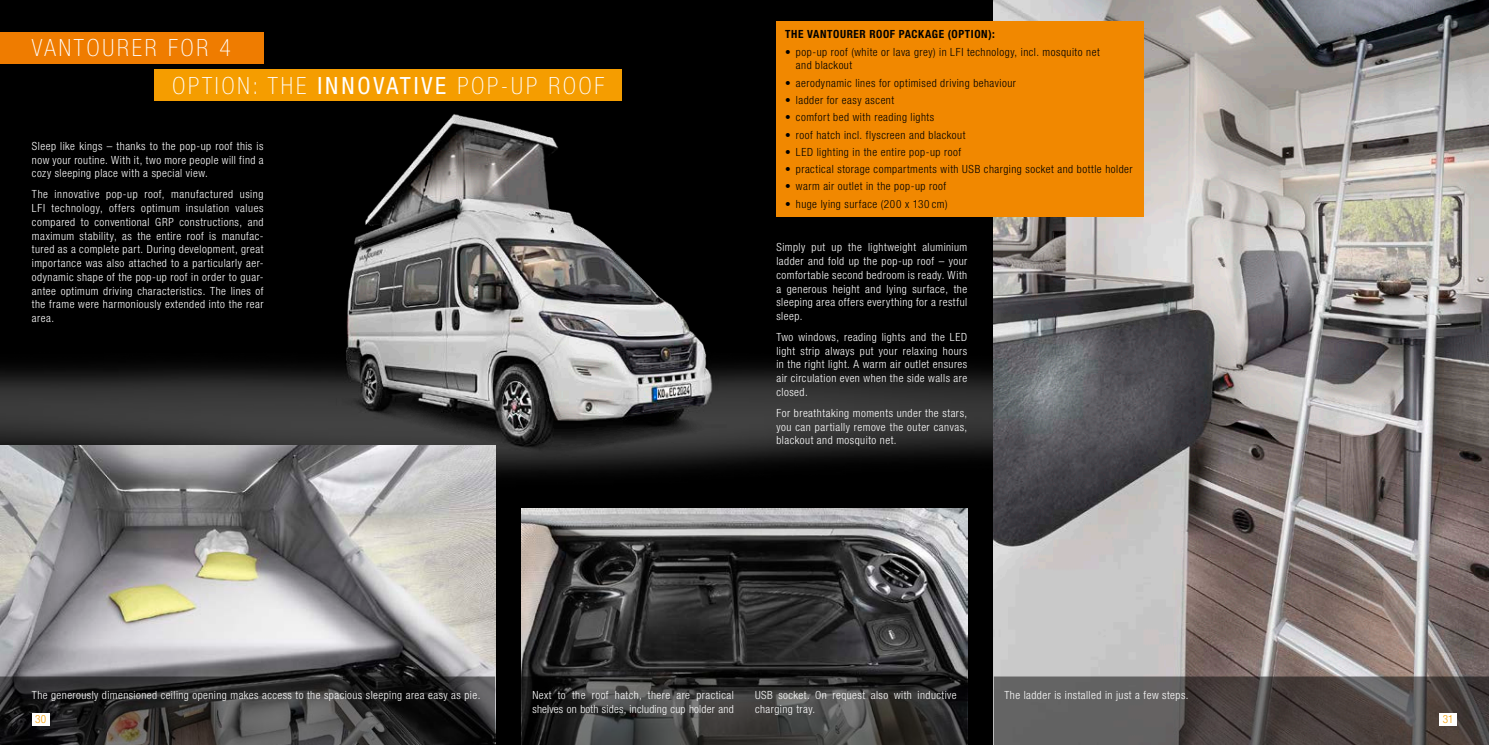
<style>
.page{position:relative;width:1489px;height:745px;background:#fff}
.page>*{position:absolute;margin:0;border:0;box-sizing:border-box;transform-origin:0 0}
.t1{font:100 condensed 23.75px/37.5px "Helvetica Neue LT Std";letter-spacing:.12em;color:#fff}
.t2{font:300 condensed 11.25px/13.8px "Helvetica Neue LT Std";letter-spacing:.04em;color:#fff;text-align:justify}
.t3{font:300 condensed 11.25px/13.8px "Helvetica Neue LT Std";letter-spacing:.045em;color:#000}
.t4{font:300 condensed 11.25px/13.8px "Helvetica Neue LT Std";letter-spacing:.02em;color:#fff}
.t5{font:700 condensed 11.25px "Helvetica Neue LT Std";letter-spacing:.05em;color:#000}
.t6{font:300 condensed 11.25px "Helvetica Neue LT Std";color:#f59d00}
.s1{font-weight:400}
</style>
<div class="page">
<div style="left:0;top:0;width:1488px;height:744px;background:#000"></div>
<img style="left:0;top:114px;width:993px;height:391px">
<img style="left:993px;top:0;width:495px;height:676px">
<img style="left:0;top:445px;width:495px;height:231px">
<img style="left:522px;top:508px;width:445px;height:168px">
<svg style="left:993px;top:676px;width:495px;height:68px;background:#55504f"></svg>
<svg style="left:522px;top:676px;width:445px;height:68px;background:#373736"></svg>
<svg style="left:0;top:676px;width:495px;height:68px"></svg>
<div style="left:776px;top:21px;width:367px;height:195px;background:#f18800"></div>
<div style="left:0;top:32px;width:263px;height:32px;background:#ef7c00"></div>
<div style="left:154px;top:69px;width:468px;height:32px;background:#f59d00"></div>
<div style="left:32px;top:712px;width:18px;height:13px;background:#fff"></div>
<div style="left:1439px;top:712px;width:17px;height:13px;background:#fff"></div>
<h1 class="t1" style="left:172px;top:29px;width:433px;text-indent:-141px">VANTOURER FOR 4<br>OPTION: THE <span class="s1">INNOVATIVE</span> POP-UP ROOF</h1>
<p class="t2" style="left:32px;top:139px;width:233px">Sleep like kings – thanks to the pop-up roof this is now your routine. With it, two more people will find a cozy sleeping place with a special view.</p>
<p class="t2" style="left:32px;top:187px;width:233px">The innovative pop-up roof, manufactured using LFI technology, offers optimum insulation values compared to conventional GRP constructions, and maximum stability, as the entire roof is manufac&shy;tured as a complete part. During development, great importance was also attached to a particularly aer&shy;odynamic shape of the pop-up roof in order to guar&shy;antee optimum driving characteristics. The lines of the frame were harmoniously extended into the rear area.</p>
<p class="t5" style="left:785px;top:27px;width:211px">THE VANTOURER ROOF PACKAGE (OPTION):</p>
<p class="t3" style="left:795px;top:45px;width:305px;text-indent:-11px">• pop-up roof (white or lava grey) in LFI technology, incl. mosquito net and blackout</p>
<p class="t3" style="left:785px;top:76px;width:232px">• aerodynamic lines for optimised driving behaviour</p>
<p class="t3" style="left:785px;top:93px;width:110px">• ladder for easy ascent</p>
<p class="t3" style="left:785px;top:110px;width:150px">• comfort bed with reading lights</p>
<p class="t3" style="left:785px;top:127px;width:182px">• roof hatch incl. flyscreen and blackout</p>
<p class="t3" style="left:785px;top:145px;width:177px">• LED lighting in the entire pop-up roof</p>
<p class="t3" style="left:785px;top:162px;width:349px">• practical storage compartments with USB charging socket and bottle holder</p>
<p class="t3" style="left:785px;top:179px;width:162px">• warm air outlet in the pop-up roof</p>
<p class="t3" style="left:785px;top:197px;width:164px">• huge lying surface (200 x 130 cm)</p>
<p class="t2" style="left:776px;top:240px;width:192px">Simply put up the lightweight aluminium ladder and fold up the pop-up roof – your comfortable second bedroom is ready. With a generous height and lying surface, the sleeping area offers everything for a restful sleep.</p>
<p class="t2" style="left:776px;top:330px;width:192px">Two windows, reading lights and the LED light strip always put your relaxing hours in the right light. A warm air outlet ensures air circulation even when the side walls are closed.</p>
<p class="t2" style="left:776px;top:405px;width:192px">For breathtaking moments under the stars, you can partially remove the outer canvas, blackout and mosquito net.</p>
<p class="t4" style="left:532px;top:687px;width:203px">Next to the roof hatch, there are practical shelves on both sides, including cup holder and</p>
<p class="t2" style="left:755px;top:687px;width:203px">USB socket. On request also with inductive</p>
<p class="t2" style="left:1004px;top:687px;width:185px">The ladder is installed in just a few steps.</p>
<p class="t2" style="left:755px;top:701px;width:61px">charging tray.</p>
<p class="t2" style="left:32px;top:687px;width:450px">The generously dimensioned ceiling opening makes access to the spacious sleeping area easy as pie.</p>
<p class="t6" style="left:35px;top:712px;width:12px">30</p>
<p class="t6" style="left:1442px;top:712px;width:12px">31</p>
</div>
